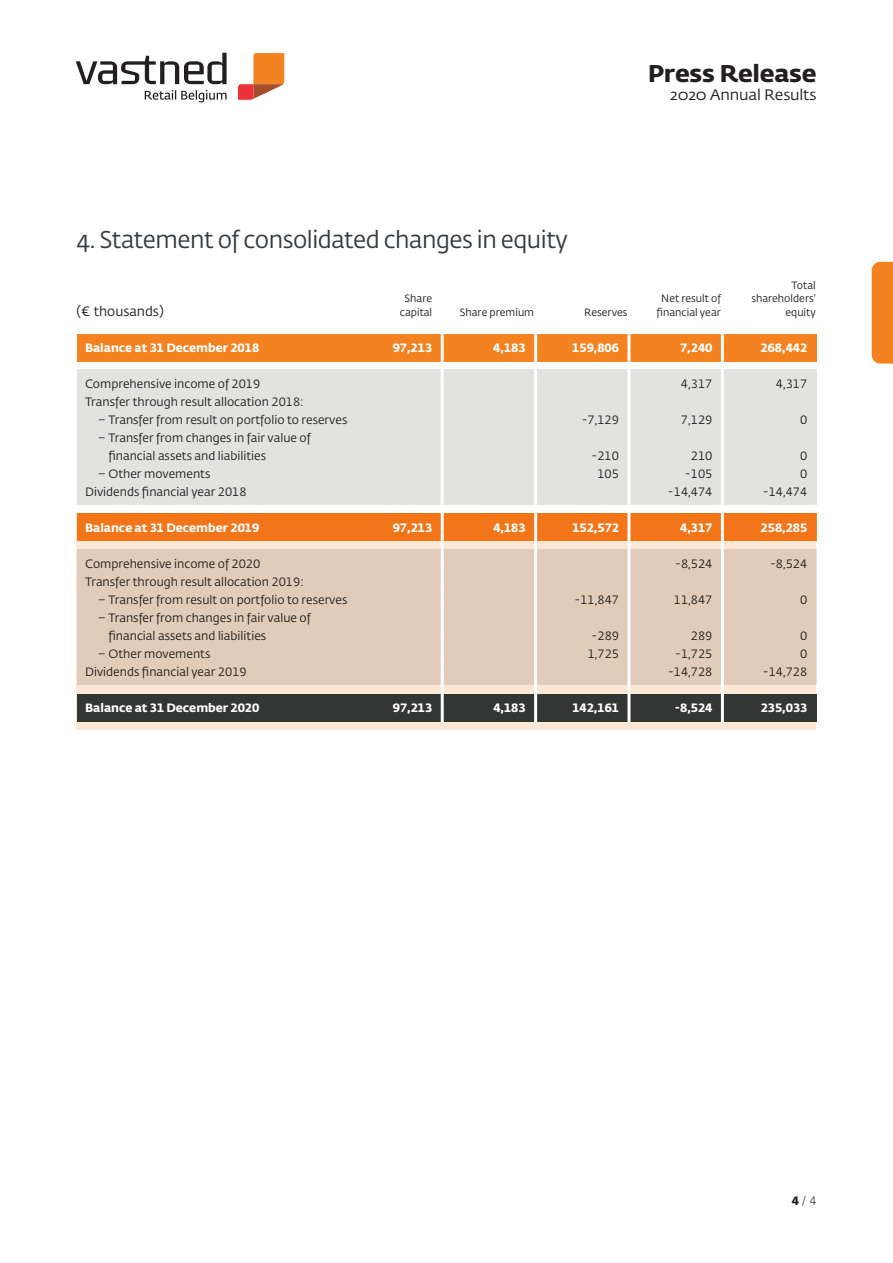
<style>
.page{position:relative;width:893px;height:1263px;background:#fff}
.page>*{position:absolute;margin:0;border:0;box-sizing:border-box;transform-origin:0 0}
.t1{font:24px "Fedra Sans Std";letter-spacing:-.02em;color:#353b40}
.t2{font:700 24px "Fedra Sans Std";letter-spacing:-.01em;color:#231f20;scale:1.05 1}
.t3{font:15px "Fedra Sans Std";letter-spacing:-.01em;color:#231f20;scale:1.05 1}
.t4{font:13.5px "Fedra Sans Std";color:#231f20}
.t5{font:12px/18px "Fedra Sans Std";color:#231f20}
.t6{font:700 12px "Fedra Sans Std";color:#fff}
.t7{font:300 12px "Fedra Sans Std";color:#231f20}
.t8{font:10.5px/13.5px "Fedra Sans Std";color:#231f20;text-align:center}
.s1{font-weight:700}
</style>
<div class="page">
<svg style="left:145px;top:90px;width:82px;height:12px"></svg>
<svg style="left:76px;top:53px;width:151px;height:31px"></svg>
<svg style="left:238px;top:53px;width:46px;height:47px"></svg>
<div style="left:872px;top:262px;width:21px;height:102px;background:#f58220"></div>
<div style="left:77px;top:334px;width:739px;height:27px;background:#f58220"></div>
<div style="left:77px;top:370px;width:739px;height:135px;background:#e2e2e0"></div>
<svg style="left:76px;top:513px;width:740px;height:217px;background:#d0b198"></svg>
<hr style="left:721px;top:316px;width:3px;height:36px;background:#fff">
<hr style="left:721px;top:352px;width:3px;height:36px;background:#fff">
<hr style="left:721px;top:388px;width:3px;height:18px;background:#fff">
<hr style="left:721px;top:406px;width:3px;height:18px;background:#fff">
<hr style="left:721px;top:424px;width:3px;height:36px;background:#fff">
<hr style="left:721px;top:460px;width:3px;height:18px;background:#fff">
<hr style="left:721px;top:478px;width:3px;height:27px;background:#fff">
<hr style="left:721px;top:505px;width:3px;height:27px;background:#fff">
<hr style="left:721px;top:532px;width:3px;height:36px;background:#fff">
<hr style="left:721px;top:568px;width:3px;height:18px;background:#fff">
<hr style="left:721px;top:586px;width:3px;height:18px;background:#fff">
<hr style="left:721px;top:604px;width:3px;height:36px;background:#fff">
<hr style="left:721px;top:640px;width:3px;height:18px;background:#fff">
<hr style="left:721px;top:658px;width:3px;height:18px;background:#fff">
<hr style="left:721px;top:676px;width:3px;height:46px;background:#fff">
<hr style="left:441px;top:316px;width:3px;height:36px;background:#fff">
<hr style="left:534px;top:316px;width:3px;height:36px;background:#fff">
<hr style="left:627px;top:316px;width:3px;height:36px;background:#fff">
<hr style="left:441px;top:352px;width:3px;height:36px;background:#fff">
<hr style="left:534px;top:352px;width:3px;height:36px;background:#fff">
<hr style="left:627px;top:352px;width:3px;height:36px;background:#fff">
<hr style="left:441px;top:388px;width:3px;height:18px;background:#fff">
<hr style="left:534px;top:388px;width:3px;height:18px;background:#fff">
<hr style="left:627px;top:388px;width:3px;height:18px;background:#fff">
<hr style="left:441px;top:406px;width:3px;height:18px;background:#fff">
<hr style="left:534px;top:406px;width:3px;height:18px;background:#fff">
<hr style="left:627px;top:406px;width:3px;height:18px;background:#fff">
<hr style="left:441px;top:424px;width:3px;height:36px;background:#fff">
<hr style="left:534px;top:424px;width:3px;height:36px;background:#fff">
<hr style="left:627px;top:424px;width:3px;height:36px;background:#fff">
<hr style="left:441px;top:460px;width:3px;height:18px;background:#fff">
<hr style="left:534px;top:460px;width:3px;height:18px;background:#fff">
<hr style="left:627px;top:460px;width:3px;height:18px;background:#fff">
<hr style="left:441px;top:478px;width:3px;height:27px;background:#fff">
<hr style="left:534px;top:478px;width:3px;height:27px;background:#fff">
<hr style="left:627px;top:478px;width:3px;height:27px;background:#fff">
<hr style="left:441px;top:505px;width:3px;height:27px;background:#fff">
<hr style="left:534px;top:505px;width:3px;height:27px;background:#fff">
<hr style="left:627px;top:505px;width:3px;height:27px;background:#fff">
<hr style="left:441px;top:532px;width:3px;height:36px;background:#fff">
<hr style="left:534px;top:532px;width:3px;height:36px;background:#fff">
<hr style="left:627px;top:532px;width:3px;height:36px;background:#fff">
<hr style="left:441px;top:568px;width:3px;height:18px;background:#fff">
<hr style="left:534px;top:568px;width:3px;height:18px;background:#fff">
<hr style="left:627px;top:568px;width:3px;height:18px;background:#fff">
<hr style="left:441px;top:586px;width:3px;height:18px;background:#fff">
<hr style="left:534px;top:586px;width:3px;height:18px;background:#fff">
<hr style="left:627px;top:586px;width:3px;height:18px;background:#fff">
<hr style="left:441px;top:604px;width:3px;height:36px;background:#fff">
<hr style="left:534px;top:604px;width:3px;height:36px;background:#fff">
<hr style="left:627px;top:604px;width:3px;height:36px;background:#fff">
<hr style="left:441px;top:640px;width:3px;height:18px;background:#fff">
<hr style="left:534px;top:640px;width:3px;height:18px;background:#fff">
<hr style="left:627px;top:640px;width:3px;height:18px;background:#fff">
<hr style="left:441px;top:658px;width:3px;height:18px;background:#fff">
<hr style="left:534px;top:658px;width:3px;height:18px;background:#fff">
<hr style="left:627px;top:658px;width:3px;height:18px;background:#fff">
<hr style="left:441px;top:676px;width:3px;height:46px;background:#fff">
<hr style="left:534px;top:676px;width:3px;height:46px;background:#fff">
<hr style="left:627px;top:676px;width:3px;height:46px;background:#fff">
<h1 class="t2" style="left:648px;top:58px;width:162px">Press Release</h1>
<p class="t3" style="left:670px;top:85px;width:141px">2020 Annual Results</p>
<h1 class="t1" style="left:77px;top:225px;width:493px">4. Statement of consolidated changes in equity</h1>
<p class="t4" style="left:76px;top:303px;width:89px">(€ thousands)</p>
<p class="t8" style="left:400px;top:292px;width:34px">Share capital</p>
<p class="t8" style="left:460px;top:306px;width:76px">Share premium</p>
<p class="t8" style="left:584px;top:306px;width:45px">Reserves</p>
<p class="t8" style="left:657px;top:292px;width:66px">Net result of financial year</p>
<p class="t8" style="left:751px;top:279px;width:66px;text-align:right">Total shareholders' equity</p>
<p class="t6" style="left:85px;top:340px;width:176px">Balance at 31 December 2018</p>
<p class="t6" style="left:393px;top:340px;width:41px">97,213</p>
<p class="t6" style="left:493px;top:340px;width:34px">4,183</p>
<p class="t6" style="left:572px;top:340px;width:48px">159,806</p>
<p class="t6" style="left:680px;top:340px;width:34px">7,240</p>
<p class="t6" style="left:761px;top:340px;width:48px">268,442</p>
<p class="t5" style="left:85px;top:375px;width:177px">Comprehensive income of 2019</p>
<p class="t5" style="left:681px;top:375px;width:33px">4,317</p>
<p class="t5" style="left:776px;top:375px;width:33px">4,317</p>
<p class="t5" style="left:85px;top:393px;width:220px">Transfer through result allocation 2018:</p>
<p class="t5" style="left:98px;top:411px;width:251px">– Transfer from result on portfolio to reserves</p>
<p class="t5" style="left:582px;top:411px;width:39px">-7,129</p>
<p class="t5" style="left:681px;top:411px;width:33px">7,129</p>
<p class="t5" style="left:800px;top:411px;width:9px">0</p>
<p class="t5" style="left:108px;top:429px;width:204px;text-indent:-11px">– Transfer from changes in fair value of financial assets and liabilities</p>
<p class="t5" style="left:592px;top:447px;width:29px">-210</p>
<p class="t5" style="left:691px;top:447px;width:23px">210</p>
<p class="t5" style="left:800px;top:447px;width:9px">0</p>
<p class="t5" style="left:98px;top:465px;width:114px">– Other movements</p>
<p class="t5" style="left:597px;top:465px;width:23px">105</p>
<p class="t5" style="left:685px;top:465px;width:29px">-105</p>
<p class="t5" style="left:800px;top:465px;width:9px">0</p>
<p class="t5" style="left:85px;top:483px;width:163px">Dividends financial year 2018</p>
<p class="t5" style="left:668px;top:483px;width:46px">-14,474</p>
<p class="t5" style="left:763px;top:483px;width:46px">-14,474</p>
<p class="t6" style="left:85px;top:520px;width:176px">Balance at 31 December 2019</p>
<p class="t6" style="left:393px;top:520px;width:41px">97,213</p>
<p class="t6" style="left:493px;top:520px;width:34px">4,183</p>
<p class="t6" style="left:572px;top:520px;width:48px">152,572</p>
<p class="t6" style="left:680px;top:520px;width:34px">4,317</p>
<p class="t6" style="left:761px;top:520px;width:48px">258,285</p>
<p class="t5" style="left:85px;top:555px;width:177px">Comprehensive income of 2020</p>
<p class="t5" style="left:675px;top:555px;width:39px">-8,524</p>
<p class="t5" style="left:770px;top:555px;width:39px">-8,524</p>
<p class="t5" style="left:85px;top:573px;width:220px">Transfer through result allocation 2019:</p>
<p class="t5" style="left:98px;top:591px;width:251px">– Transfer from result on portfolio to reserves</p>
<p class="t5" style="left:575px;top:591px;width:46px">-11,847</p>
<p class="t5" style="left:674px;top:591px;width:40px">11,847</p>
<p class="t5" style="left:800px;top:591px;width:9px">0</p>
<p class="t5" style="left:109px;top:609px;width:204px;text-indent:-11px">– Transfer from changes in fair value of financial assets and liabilities</p>
<p class="t5" style="left:592px;top:627px;width:29px">-289</p>
<p class="t5" style="left:691px;top:627px;width:23px">289</p>
<p class="t5" style="left:800px;top:627px;width:9px">0</p>
<p class="t5" style="left:98px;top:645px;width:114px">– Other movements</p>
<p class="t5" style="left:588px;top:645px;width:33px">1,725</p>
<p class="t5" style="left:675px;top:645px;width:39px">-1,725</p>
<p class="t5" style="left:800px;top:645px;width:9px">0</p>
<p class="t5" style="left:85px;top:663px;width:163px">Dividends financial year 2019</p>
<p class="t5" style="left:668px;top:663px;width:46px">-14,728</p>
<p class="t5" style="left:763px;top:663px;width:46px">-14,728</p>
<p class="t6" style="left:85px;top:700px;width:176px">Balance at 31 December 2020</p>
<p class="t6" style="left:393px;top:700px;width:41px">97,213</p>
<p class="t6" style="left:493px;top:700px;width:34px">4,183</p>
<p class="t6" style="left:572px;top:700px;width:48px">142,161</p>
<p class="t6" style="left:675px;top:700px;width:39px">-8,524</p>
<p class="t6" style="left:761px;top:700px;width:48px">235,033</p>
<p class="t7" style="left:792px;top:1193px;width:26px"><span class="s1">4</span> / 4</p>
</div>
